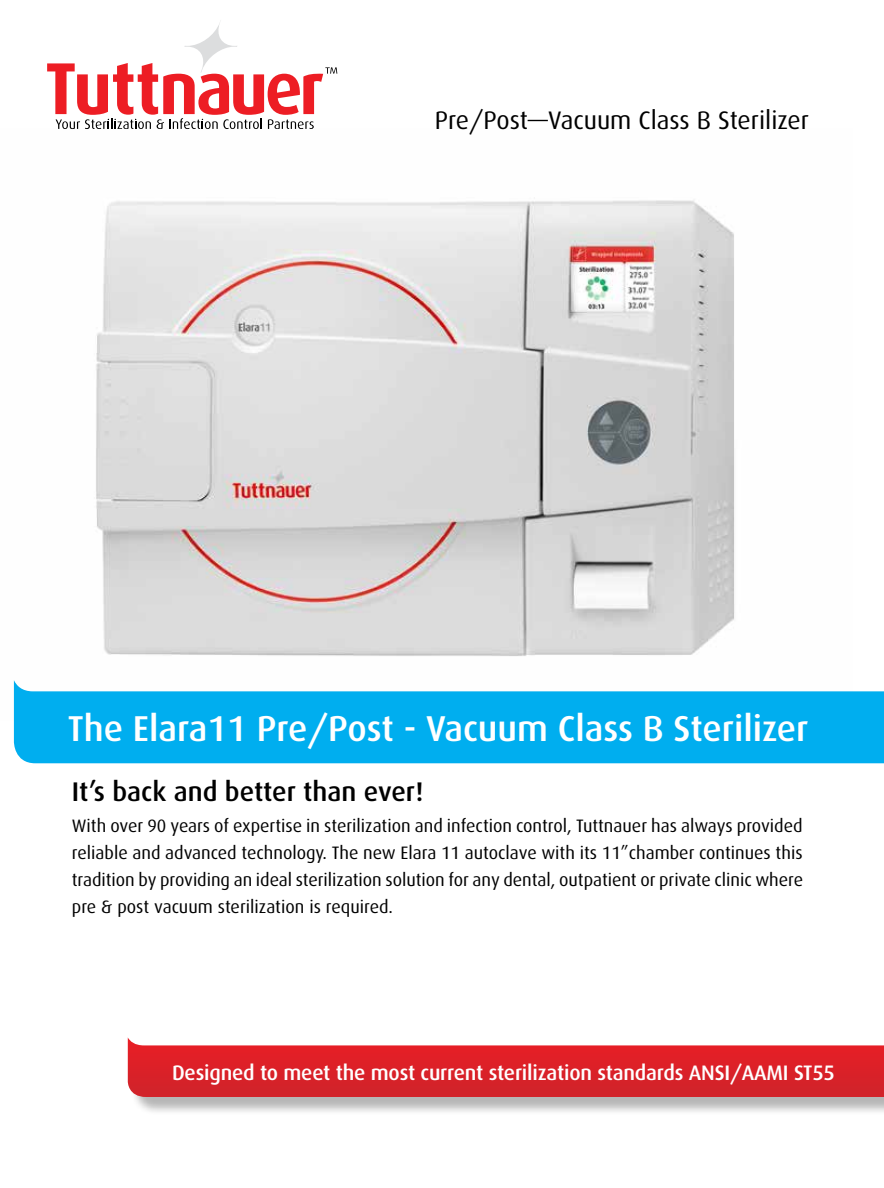
<style>
.page{position:relative;width:884px;height:1188px;background:#fff}
.page>*{position:absolute;margin:0;border:0;box-sizing:border-box;transform-origin:0 0}
.t1{font:500 36px "Dax";color:#fff}
.t2{font:500 27px "Dax";color:#000}
.t3{font:25.35px "Dax";color:#000}
.t4{font:500 21px "Dax";letter-spacing:-.01em;color:#fff}
.t5{font:18px/27px "Dax";color:#000;text-align:justify}
</style>
<div class="page">
<img style="left:13px;top:200px;width:722px;height:520px">
<svg style="left:14px;top:643px;width:869px;height:120px;fill:#00aeef"></svg>
<div style="left:130px;top:1015px;width:753px;height:101px;background:#000;opacity:.29"></div>
<svg style="left:128px;top:1037px;width:755px;height:60px;background:#df4046"></svg>
<svg style="left:47px;top:23px;width:290px;height:106px"></svg>
<h3 class="t3" style="left:434px;top:106px;width:376px">Pre/Post—Vacuum Class B Sterilizer</h3>
<h1 class="t1" style="left:68px;top:709px;width:742px">The Elara11 Pre/Post - Vacuum Class B Sterilizer</h1>
<h2 class="t2" style="left:72px;top:776px;width:353px">It s’ back and better than ever!</h2>
<p class="t5" style="left:72px;top:812px;width:732px">With over 90 years of expertise in sterilization and infection control, Tuttnauer has always provided reliable and advanced technology. The new Elara 11 autoclave with its 11”chamber continues this tradition by providing an ideal sterilization solution for any dental, outpatient or private clinic where pre &amp; post vacuum sterilization is required.</p>
<p class="t4" style="left:172px;top:1061px;width:664px">Designed to meet the most current sterilization standards ANSI/AAMI ST55</p>
</div>
